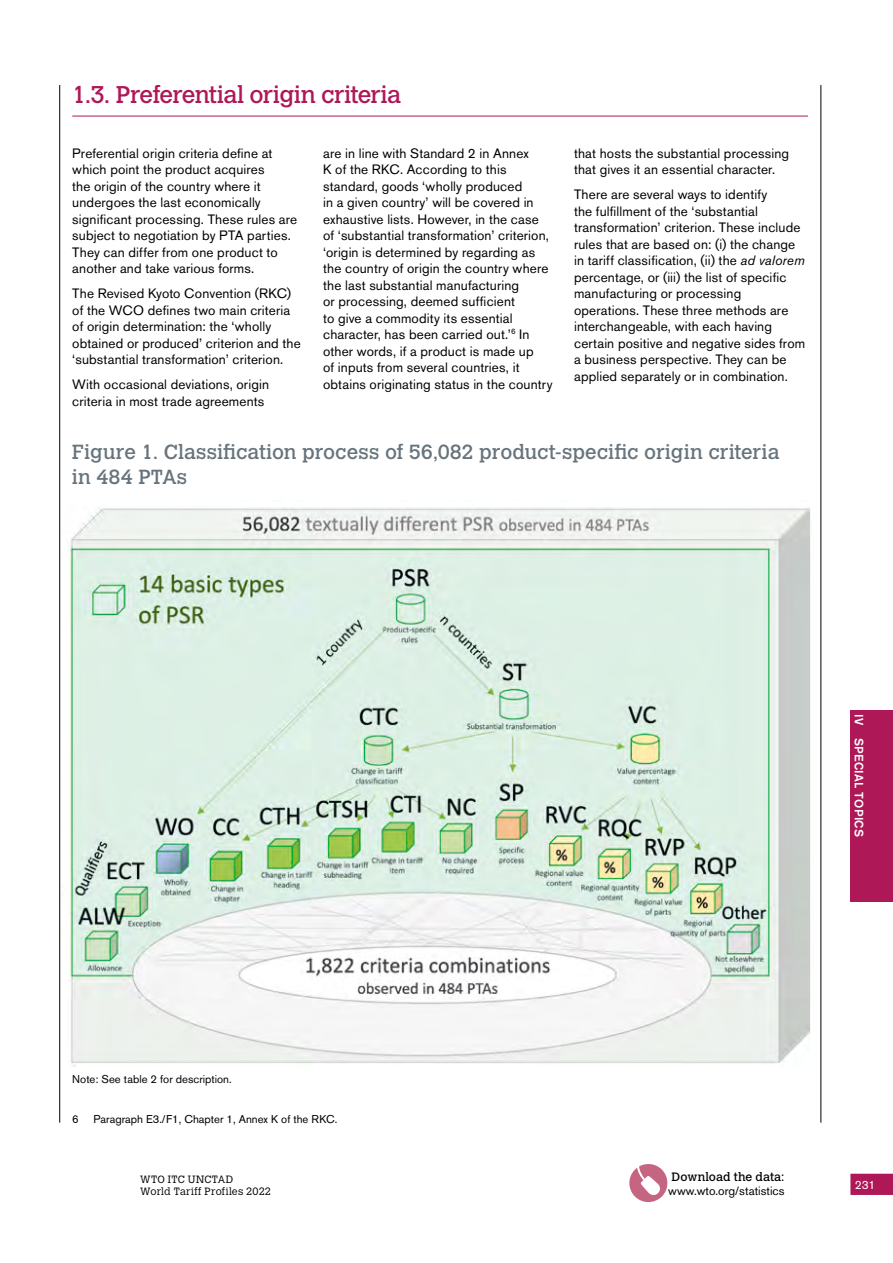
<style>
.page{position:relative;width:893px;height:1263px;background:#fff}
.page>*{position:absolute;margin:0;border:0;box-sizing:border-box;transform-origin:0 0}
.t1{font:24px "Calvert MT Std";letter-spacing:-.03em;color:#af1857}
.t2{font:20.25px/24.3px "Calvert MT Std";color:#67747c}
.t3{font:13.5px/16.5px "Akzidenz Grotesk Pro";letter-spacing:.01em;color:#000}
.t4{font:12px "Akzidenz Grotesk Pro";color:#000}
.t5{font:12px "Calvert MT Std";letter-spacing:.005em;color:#000}
.t6{font:500 12px "Akzidenz Grotesk Pro";letter-spacing:.03em;color:#fff}
.t7{font:12px "Akzidenz Grotesk Pro";color:#fff}
.t8{font:11.25px "Akzidenz Grotesk Pro";color:#000}
.t9{font:300 10.5px/12px "Calvert MT Std";letter-spacing:.025em;color:#000}
.s1{font-style:italic}
</style>
<div class="page">
<svg style="left:850px;top:1174px;width:43px;height:21px"></svg>
<svg style="left:629px;top:1164px;width:39px;height:38px"></svg>
<div style="left:850px;top:710px;width:43px;height:191px;background:#af1857"></div>
<hr style="left:59px;top:85px;width:1px;height:1038px;background:#000">
<hr style="left:821px;top:85px;width:1px;height:1038px;background:#000">
<hr style="left:72px;top:116px;width:736px;height:1px;background:#af1857">
<img style="left:68px;top:507px;width:742px;height:559px">
<h1 class="t1" style="left:72px;top:81px;width:330px">1.3. Preferential origin criteria</h1>
<p class="t3" style="left:72px;top:145px;width:227px">Preferential origin criteria define at which point the product acquires<br>the origin of the country where it undergoes the last economically significant processing. These rules are subject to negotiation by PTA parties.<br>They can differ from one product to another and take various forms.</p>
<p class="t3" style="left:72px;top:285px;width:230px">The Revised Kyoto Convention (RKC) of the WCO defines two main criteria of origin determination: the ‘wholly obtained or produced’ criterion and the ‘substantial transformation’ criterion.</p>
<p class="t3" style="left:72px;top:376px;width:198px">With occasional deviations, origin criteria in most trade agreements</p>
<p class="t3" style="left:323px;top:145px;width:231px">are in line with Standard 2 in Annex<br>K of the RKC. According to this standard, goods ‘wholly produced<br>in a given country’ will be covered in exhaustive lists. However, in the case of ‘substantial transformation’ criterion, ‘origin is determined by regarding as the country of origin the country where the last substantial manufacturing<br>or processing, deemed sufficient<br>to give a commodity its essential character, has been carried out.’<sup>6</sup> In other words, if a product is made up<br>of inputs from several countries, it obtains originating status in the country</p>
<p class="t3" style="left:574px;top:145px;width:217px">that hosts the substantial processing that gives it an essential character.</p>
<p class="t3" style="left:574px;top:186px;width:233px">There are several ways to identify<br>the fulfillment of the ‘substantial transformation’ criterion. These include rules that are based on: (i) the change in tariff classification, (ii) the <span class="s1">ad valorem </span>percentage, or (iii) the list of specific manufacturing or processing operations. These three methods are interchangeable, with each having certain positive and negative sides from a business perspective. They can be applied separately or in combination.</p>
<h2 class="t2" style="left:72px;top:440px;width:709px">Figure 1. Classification process of 56,082 product-specific origin criteria in 484 PTAs</h2>
<p class="t6" style="left:867px;top:714px;width:124px;rotate:90deg">IV SPECIAL TOPICS</p>
<p class="t8" style="left:72px;top:1072px;width:161px">Note: See table 2 for description.</p>
<p class="t8" style="left:72px;top:1111px;width:8px">6</p>
<p class="t8" style="left:94px;top:1111px;width:245px">Paragraph E3./F1, Chapter 1, Annex K of the RKC.</p>
<p class="t5" style="left:672px;top:1169px;width:114px">Download the data:</p>
<p class="t4" style="left:668px;top:1183px;width:118px">www.wto.org/statistics</p>
<p class="t9" style="left:140px;top:1173px;width:132px">WTO ITC UNCTAD<br>World Tariff Profiles 2022</p>
<p class="t7" style="left:855px;top:1177px;width:22px">231</p>
</div>
